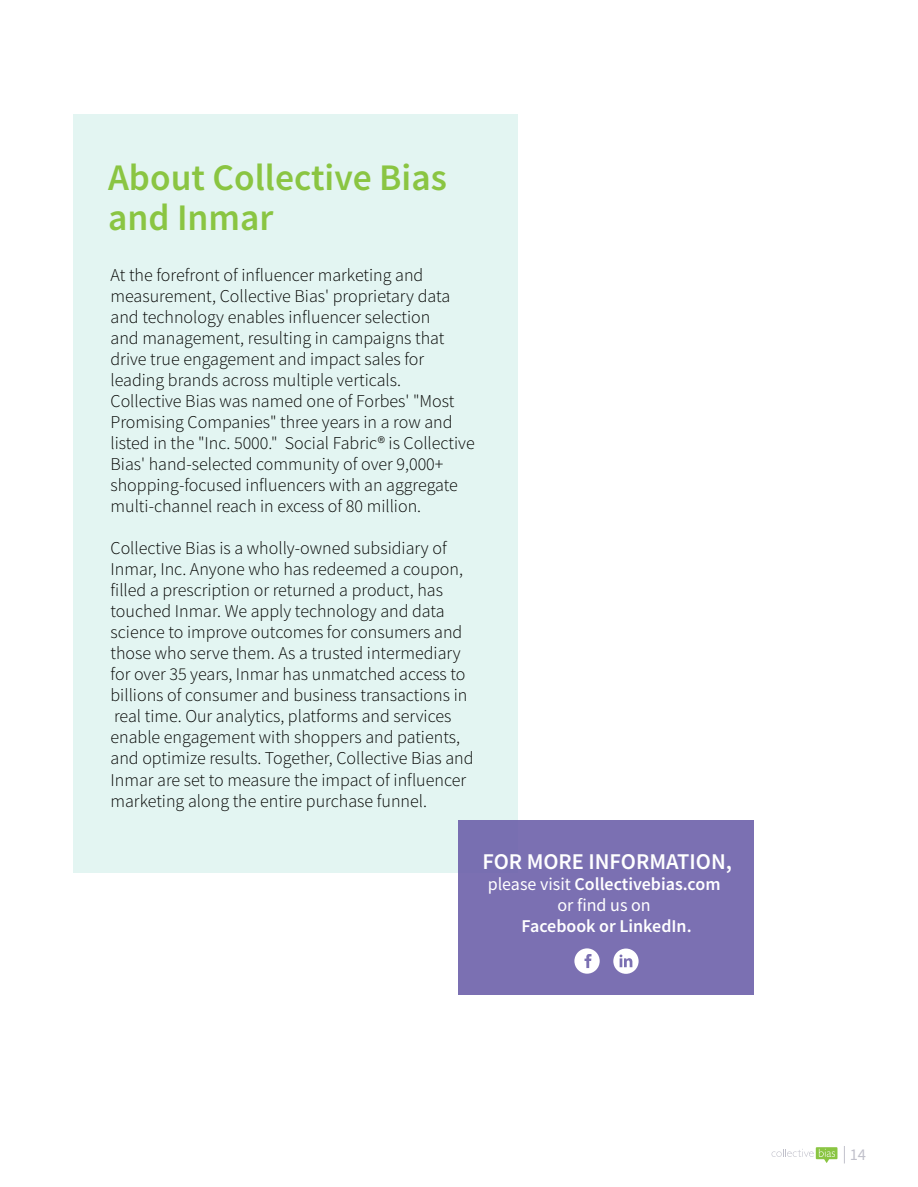
<style>
.page{position:relative;width:918px;height:1187px;background:#fff}
.page>*{position:absolute;margin:0;border:0;box-sizing:border-box;transform-origin:0 0}
.t1{font:600 37.5px/40.5px "Source Sans Pro";color:#8ac542}
.t2{font:600 22.5px "Source Sans Pro";color:#fff}
.t3{font:300 18px/21px "Source Sans Pro";color:#040503}
.t4{font:18px/21px "Source Sans Pro";color:#fff;text-align:center}
.t5{font:600 18px "Source Sans Pro";color:#fff}
.t6{font:16.5px "Source Sans Pro";color:#c1c1cb}
.s1{font-weight:600}
</style>
<div class="page">
<div style="left:73px;top:114px;width:444px;height:759px;background:#e3f5f2"></div>
<svg style="left:772px;top:1146px;width:73px;height:17px"></svg>
<div style="left:458px;top:820px;width:296px;height:174px;background:#7b70b2"></div>
<svg style="left:574px;top:948px;width:26px;height:25px"></svg>
<svg style="left:613px;top:948px;width:26px;height:25px"></svg>
<h1 class="t1" style="left:108px;top:156px;width:340px">About Collective Bias and Inmar</h1>
<p class="t3" style="left:111px;top:265px;width:366px">At the forefront of influencer marketing and measurement, Collective Bias' proprietary data and technology enables influencer selection<br>and management, resulting in campaigns that drive true engagement and impact sales for leading brands across multiple verticals.<br>Collective Bias was named one of Forbes' "Most Promising Companies" three years in a row and listed in the "Inc. 5000." Social Fabric® is Collective Bias' hand-selected community of over 9,000+ shopping-focused influencers with an aggregate multi-channel reach in excess of 80 million.</p>
<p class="t3" style="left:111px;top:538px;width:365px">Collective Bias is a wholly-owned subsidiary of Inmar, Inc. Anyone who has redeemed a coupon, filled a prescription or returned a product, has touched Inmar. We apply technology and data science to improve outcomes for consumers and those who serve them. As a trusted intermediary for over 35 years, Inmar has unmatched access to billions of consumer and business transactions in real time. Our analytics, platforms and services enable engagement with shoppers and patients, and optimize results. Together, Collective Bias and Inmar are set to measure the impact of influencer marketing along the entire purchase funnel.</p>
<p class="t2" style="left:482px;top:846px;width:251px">FOR MORE INFORMATION,</p>
<p class="t4" style="left:488px;top:873px;width:234px">please visit <span class="s1">Collectivebias.com </span>or find us on</p>
<p class="t5" style="left:522px;top:914px;width:172px">Facebook or LinkedIn.</p>
<p class="t6" style="left:850px;top:1143px;width:18px">14</p>
</div>
